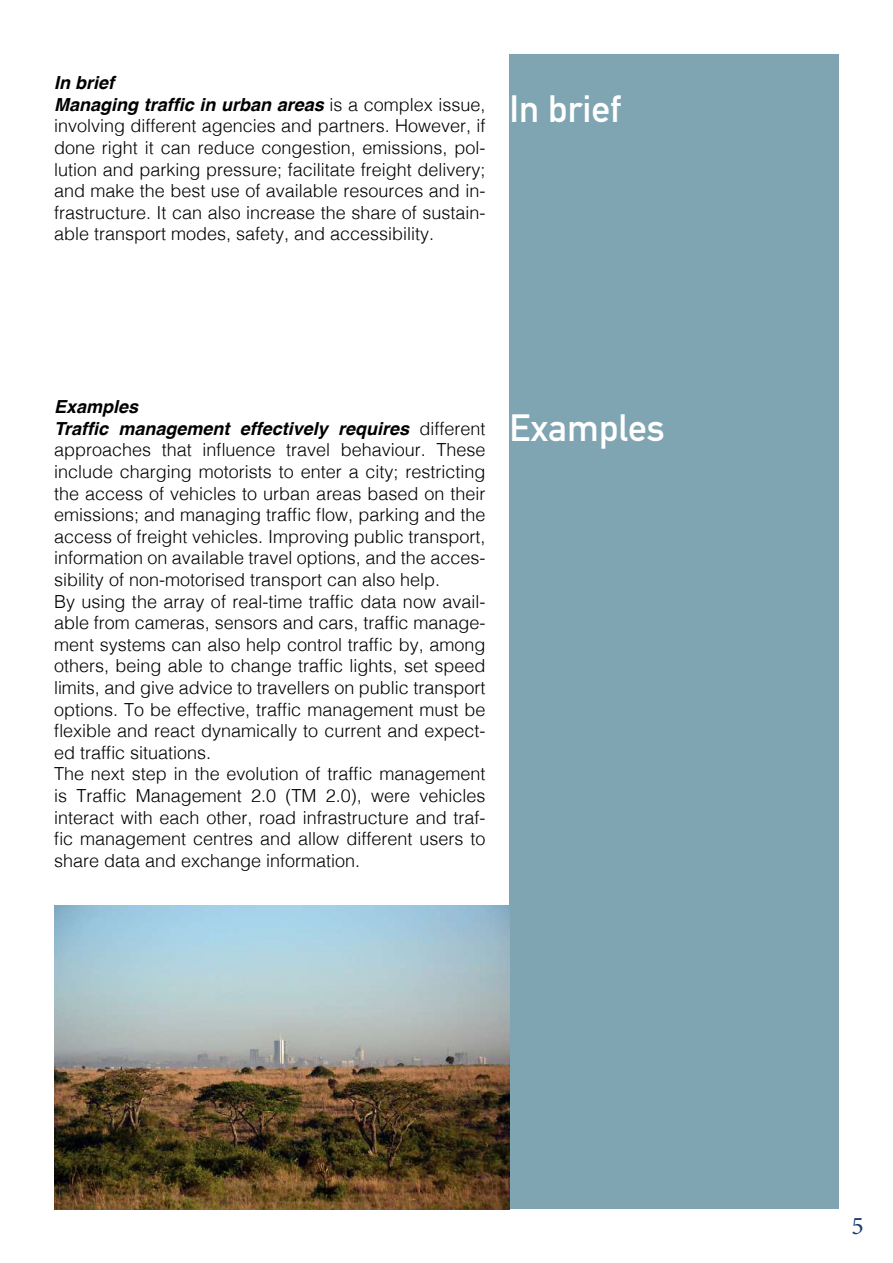
<style>
.page{position:relative;width:893px;height:1263px;background:#fff}
.page>*{position:absolute;margin:0;border:0;box-sizing:border-box;transform-origin:0 0}
.t1{font:700 37.5px "DIN Alternate";color:#fff}
.t2{font:25.5px "Minion Pro";color:#1b3f73}
.t3{font:300 18px/21.6px "Helvetica";color:#000}
.s1{font-weight:700;font-style:italic}
</style>
<div class="page">
<div style="left:509px;top:54px;width:330px;height:1155px;background:#7ea5b1"></div>
<img style="left:54px;top:906px;width:455px;height:303px">
<p class="t3" style="left:54px;top:71px;width:433px"><span class="s1">In brief<br>Managing traffic in urban areas</span> is a complex issue, involving different agencies and partners. However, if done right it can reduce congestion, emissions, pol&shy;lution and parking pressure; facilitate freight delivery; and make the best use of available resources and in&shy;frastructure. It can also increase the share of sustain&shy;able transport modes, safety, and accessibility.</p>
<h1 class="t1" style="left:509px;top:81px;width:113px">In brief</h1>
<p class="t3" style="left:54px;top:395px;width:433px"><span class="s1">Examples<br>Traffic management effectively requires</span> different approaches that influence travel behaviour. These include charging motorists to enter a city; restricting the access of vehicles to urban areas based on their emissions; and managing traffic flow, parking and the access of freight vehicles. Improving public transport, information on available travel options, and the acces&shy;sibility of non-motorised transport can also help.<br>By using the array of real-time traffic data now avail&shy;able from cameras, sensors and cars, traffic manage&shy;ment systems can also help control traffic by, among others, being able to change traffic lights, set speed limits, and give advice to travellers on public transport options. To be effective, traffic management must be flexible and react dynamically to current and expect&shy;ed traffic situations.<br>The next step in the evolution of traffic management is Traffic Management 2.0 (TM 2.0), were vehicles interact with each other, road infrastructure and traf&shy;fic management centres and allow different users to share data and exchange information.</p>
<h1 class="t1" style="left:509px;top:400px;width:157px">Examples</h1>
<h2 class="t2" style="left:851px;top:1208px;width:14px">5</h2>
</div>
